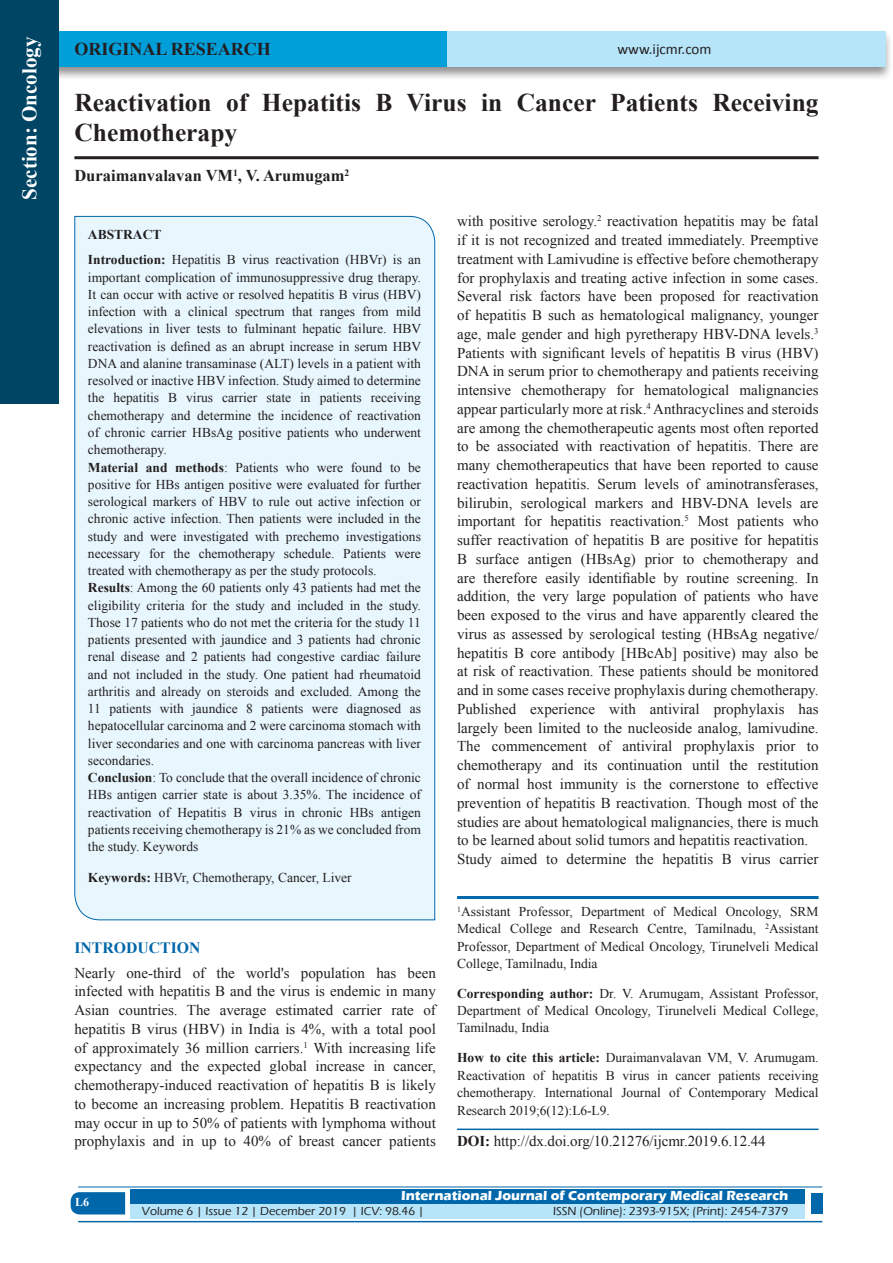
<style>
.page{position:relative;width:893px;height:1263px;background:#fff}
.page>*{position:absolute;margin:0;border:0;box-sizing:border-box;transform-origin:0 0}
.A_Title_New{font:700 25.5px/30px "Times New Roman";color:#231f20}
.t1{font:700 21px "Times New Roman";color:#fff}
.AT_new{font:700 18px "Times New Roman";color:#231f20}
.AU-New{font:700 16.5px "Times New Roman";color:#231f20}
.t2{font:700 15.75px "Times New Roman";color:#0067aa}
.TX_New{font:15px/18.8px "Times New Roman";color:#231f20;text-align:justify}
.t3{font:15px "Calibri";color:#231f20}
.HTC_new{font:13.5px/17.2px "Times New Roman";color:#231f20}
.Affi_New{font:13.5px/17.2px "Times New Roman";color:#231f20;text-align:justify}
.Corresponding{font:13.5px/17.2px "Times New Roman";color:#231f20;text-align:justify}
.t4{font:700 13.5px "Eras ITC";color:#fff}
.t5{font:500 12px "Eras ITC";color:#231f20}
.t6{font:700 12px "Times New Roman";color:#fff}
.s1{font-weight:700}
</style>
<div class="page">
<div style="left:19px;top:29px;width:874px;height:52px;background:#231f20;opacity:.5"></div>
<div style="left:28px;top:31px;width:857px;height:35px;background:#b6e4f9"></div>
<div style="left:28px;top:31px;width:418px;height:35px;background:#009fda"></div>
<div style="left:0;top:0;width:59px;height:404px;background:#004564"></div>
<svg style="left:71px;top:1192px;width:54px;height:22px"></svg>
<div style="left:130px;top:1189px;width:674px;height:15px;background:#0067aa"></div>
<div style="left:130px;top:1204px;width:674px;height:15px;background:#b6e4f9"></div>
<hr style="left:78px;top:1186px;width:744px;height:1px;background:#0067aa">
<hr style="left:78px;top:1221px;width:744px;height:1px;background:#0067aa">
<div style="left:811px;top:1193px;width:11px;height:21px;background:#0067aa"></div>
<hr style="left:74px;top:156px;width:745px;height:3px;background:#231f20">
<div style="left:74px;top:216px;width:361px;height:705px;background:#e8f6fd"></div>
<hr style="left:457px;top:896px;width:362px;height:3px;background:#0067aa">
<hr style="left:457px;top:1128px;width:362px;height:2px;background:#0067aa">
<h2 class="t1" style="left:15px;top:200px;width:164px;rotate:-90deg">Section: Oncology</h2>
<p class="AT_new" style="left:74px;top:36px;width:198px">ORIGINAL RESEARCH</p>
<p class="t3" style="left:617px;top:40px;width:96px">www.ijcmr.com</p>
<p class="A_Title_New" style="left:74px;top:87px;width:746px">Reactivation of Hepatitis B Virus in Cancer Patients Receiving<br>Chemotherapy</p>
<p class="AU-New" style="left:74px;top:164px;width:277px">Duraimanvalavan VM<sup>1</sup>, V. Arumugam<sup>2</sup></p>
<p class="HTC_new" style="left:88px;top:221px;width:334px;line-height:25.8px"><span class="s1">ABSTRACT<br>Introduction:</span> Hepatitis B virus reactivation (HBVr) is an</p>
<p class="HTC_new" style="left:88px;top:268px;width:335px">important complication of immunosuppressive drug therapy.<br>It can occur with active or resolved hepatitis B virus (HBV) infection with a clinical spectrum that ranges from mild elevations in liver tests to fulminant hepatic failure. HBV reactivation is defined as an abrupt increase in serum HBV DNA and alanine transaminase (ALT) levels in a patient with resolved or inactive HBV infection. Study aimed to determine the hepatitis B virus carrier state in patients receiving chemotherapy and determine the incidence of reactivation of chronic carrier HBsAg positive patients who underwent chemotherapy.<br><span class="s1">Material and methods</span>: Patients who were found to be positive for HBs antigen positive were evaluated for further serological markers of HBV to rule out active infection or chronic active infection. Then patients were included in the study and were investigated with prechemo investigations necessary for the chemotherapy schedule. Patients were treated with chemotherapy as per the study protocols.<br><span class="s1">Results</span>: Among the 60 patients only 43 patients had met the eligibility criteria for the study and included in the study.<br>Those 17 patients who do not met the criteria for the study 11 patients presented with jaundice and 3 patients had chronic renal disease and 2 patients had congestive cardiac failure and not included in the study. One patient had rheumatoid arthritis and already on steroids and excluded. Among the 11 patients with jaundice 8 patients were diagnosed as hepatocellular carcinoma and 2 were carcinoma stomach with liver secondaries and one with carcinoma pancreas with liver secondaries.<br><span class="s1">Conclusion</span>: To conclude that the overall incidence of chronic HBs antigen carrier state is about 3.35%. The incidence of reactivation of Hepatitis B virus in chronic HBs antigen patients receiving chemotherapy is 21% as we concluded from the study. Keywords</p>
<p class="HTC_new" style="left:88px;top:868px;width:265px"><span class="s1">Keywords:</span> HBVr, Chemotherapy, Cancer, Liver</p>
<h1 class="t2" style="left:74px;top:936px;width:127px">INTRODUCTION</h1>
<p class="TX_New" style="left:74px;top:963px;width:363px">Nearly one-third of the world's population has been infected with hepatitis B and the virus is endemic in many Asian countries. The average estimated carrier rate of hepatitis B virus (HBV) in India is 4%, with a total pool of approximately 36 million carriers.<sup>1</sup> With increasing life expectancy and the expected global increase in cancer, chemotherapy-induced reactivation of hepatitis B is likely to become an increasing problem. Hepatitis B reactivation may occur in up to 50% of patients with lymphoma without prophylaxis and in up to 40% of breast cancer patients</p>
<p class="TX_New" style="left:457px;top:212px;width:363px">with positive serology.<sup>2</sup> reactivation hepatitis may be fatal if it is not recognized and treated immediately. Preemptive treatment with Lamivudine is effective before chemotherapy for prophylaxis and treating active infection in some cases.<br>Several risk factors have been proposed for reactivation of hepatitis B such as hematological malignancy, younger age, male gender and high pyretherapy HBV-DNA levels.<sup>3<br></sup>Patients with significant levels of hepatitis B virus (HBV)<br>DNA in serum prior to chemotherapy and patients receiving intensive chemotherapy for hematological malignancies appear particularly more at risk.<sup>4</sup> Anthracyclines and steroids are among the chemotherapeutic agents most often reported to be associated with reactivation of hepatitis. There are many chemotherapeutics that have been reported to cause reactivation hepatitis. Serum levels of aminotransferases, bilirubin, serological markers and HBV-DNA levels are important for hepatitis reactivation.<sup>5</sup> Most patients who suffer reactivation of hepatitis B are positive for hepatitis B surface antigen (HBsAg) prior to chemotherapy and are therefore easily identifiable by routine screening. In addition, the very large population of patients who have been exposed to the virus and have apparently cleared the virus as assessed by serological testing (HBsAg negative/ hepatitis B core antibody [HBcAb] positive) may also be at risk of reactivation. These patients should be monitored and in some cases receive prophylaxis during chemotherapy.<br>Published experience with antiviral prophylaxis has largely been limited to the nucleoside analog, lamivudine.<br>The commencement of antiviral prophylaxis prior to chemotherapy and its continuation until the restitution of normal host immunity is the cornerstone to effective prevention of hepatitis B reactivation. Though most of the studies are about hematological malignancies, there is much to be learned about solid tumors and hepatitis reactivation.</p>
<p class="TX_New" style="left:457px;top:849px;width:363px">Study aimed to determine the hepatitis B virus carrier</p>
<p class="Affi_New" style="left:457px;top:903px;width:363px"><sup>1</sup>Assistant Professor, Department of Medical Oncology, SRM Medical College and Research Centre, Tamilnadu, <sup>2</sup>Assistant Professor, Department of Medical Oncology, Tirunelveli Medical College, Tamilnadu, India</p>
<p class="Corresponding" style="left:457px;top:984px;width:363px"><span class="s1">Corresponding author:</span> Dr. V. Arumugam, Assistant Professor, Department of Medical Oncology, Tirunelveli Medical College, Tamilnadu, India</p>
<p class="HTC_new" style="left:457px;top:1049px;width:363px;text-align:justify"><span class="s1">How to cite this article:</span> Duraimanvalavan VM, V. Arumugam.<br>Reactivation of hepatitis B virus in cancer patients receiving chemotherapy. International Journal of Contemporary Medical Research 2019;6(12):L6-L9.</p>
<p class="TX_New" style="left:457px;top:1131px;width:310px"><span class="s1">DOI:</span> http://dx.doi.org/10.21276/ijcmr.2019.6.12.44</p>
<h4 class="t6" style="left:75px;top:1194px;width:16px">L6</h4>
<p class="t4" style="left:401px;top:1188px;width:389px">International Journal of Contemporary Medical Research</p>
<p class="t5" style="left:142px;top:1204px;width:284px">Volume 6 | Issue 12 | December 2019 | ICV: 98.46 |</p>
<p class="t5" style="left:553px;top:1204px;width:237px">ISSN (Online): 2393-915X; (Print): 2454-7379</p>
</div>
